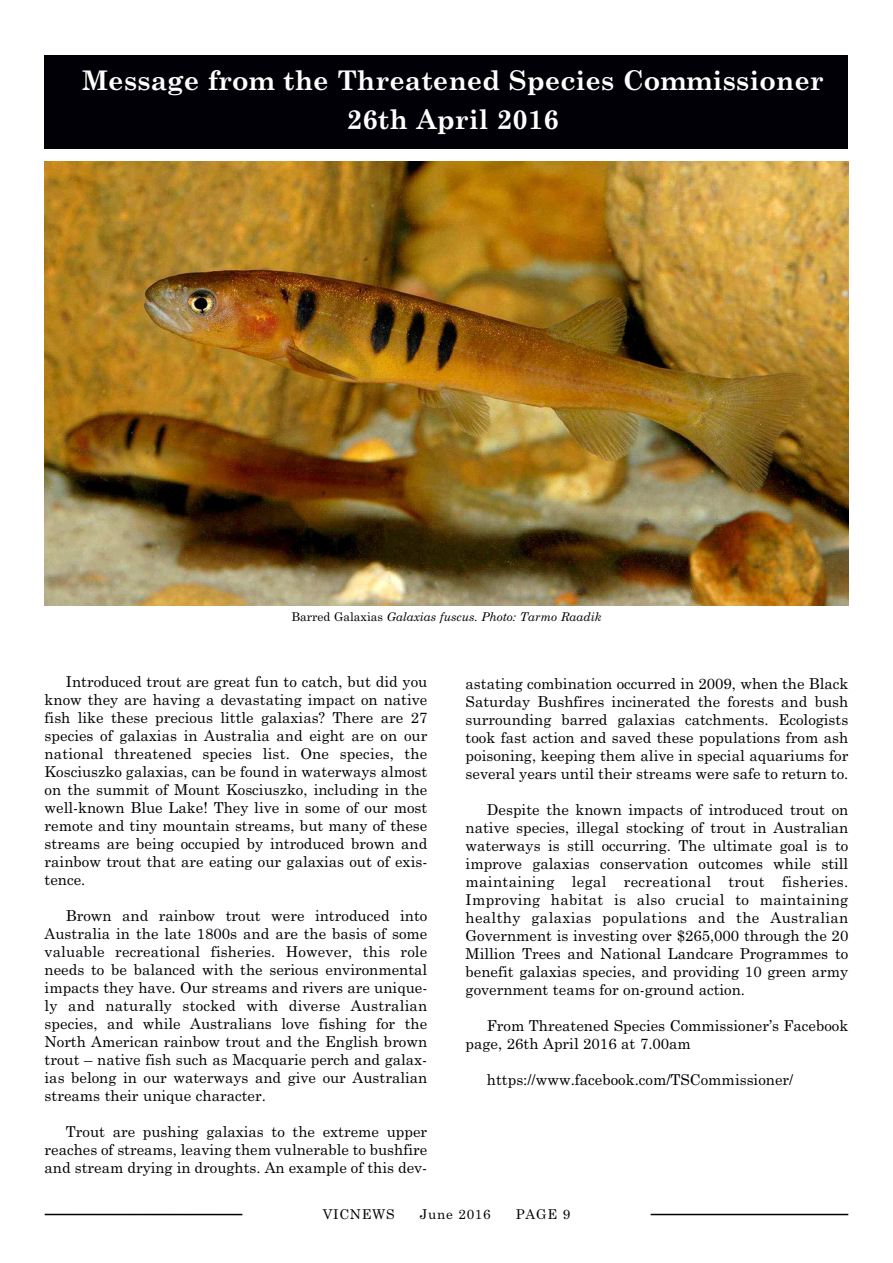
<style>
.page{position:relative;width:893px;height:1263px;background:#fff}
.page>*{position:absolute;margin:0;border:0;box-sizing:border-box;transform-origin:0 0}
.t1{font:700 27px/38.4px "Century Schoolbook";color:#fff;text-align:center}
.t2{font:15px/18px "Century Schoolbook";color:#000006;text-align:justify}
.t3{font:13.5px "Century Schoolbook";letter-spacing:.055em;color:#000006}
.t4{font:italic 12px "Century Schoolbook";color:#000006}
.s1{font-style:normal}
</style>
<div class="page">
<hr style="left:45px;top:1214px;width:197px;height:1px;background:#000006">
<hr style="left:651px;top:1214px;width:197px;height:1px;background:#000006">
<div style="left:45px;top:55px;width:803px;height:94px;background:#000006"></div>
<img style="left:45px;top:162px;width:803px;height:443px">
<h1 class="t1" style="left:82px;top:62px;width:744px">Message from the Threatened Species Commissioner<br>26th April 2016</h1>
<p class="t4" style="left:292px;top:610px;width:311px"><span class="s1">Barred Galaxias</span> Galaxias fuscus. Photo: Tarmo Raadik</p>
<p class="t2" style="left:45px;top:673px;width:384px;text-indent:21px">Introduced trout are great fun to catch, but did you know they are having a devastating impact on native fish like these precious little galaxias? There are 27 species of galaxias in Australia and eight are on our national threatened species list. One species, the Kosciuszko galaxias, can be found in waterways almost on the summit of Mount Kosciuszko, including in the well-known Blue Lake! They live in some of our most remote and tiny mountain streams, but many of these streams are being occupied by introduced brown and rainbow trout that are eating our galaxias out of exis&shy;tence.</p>
<p class="t2" style="left:45px;top:907px;width:384px;text-indent:21px">Brown and rainbow trout were introduced into Australia in the late 1800s and are the basis of some valuable recreational fisheries. However, this role needs to be balanced with the serious environmental impacts they have. Our streams and rivers are unique&shy;ly and naturally stocked with diverse Australian species, and while Australians love fishing for the North American rainbow trout and the English brown trout – native fish such as Macquarie perch and galax&shy;ias belong in our waterways and give our Australian streams their unique character.</p>
<p class="t2" style="left:45px;top:1123px;width:384px;text-indent:21px">Trout are pushing galaxias to the extreme upper reaches of streams, leaving them vulnerable to bushfire and stream drying in droughts. An example of this dev-</p>
<p class="t2" style="left:466px;top:674px;width:384px">astating combination occurred in 2009, when the Black Saturday Bushfires incinerated the forests and bush surrounding barred galaxias catchments. Ecologists took fast action and saved these populations from ash poisoning, keeping them alive in special aquariums for several years until their streams were safe to return to.</p>
<p class="t2" style="left:466px;top:800px;width:384px;text-indent:21px">Despite the known impacts of introduced trout on native species, illegal stocking of trout in Australian waterways is still occurring. The ultimate goal is to improve galaxias conservation outcomes while still maintaining legal recreational trout fisheries.<br>Improving habitat is also crucial to maintaining healthy galaxias populations and the Australian Government is investing over $265,000 through the 20<br>Million Trees and National Landcare Programmes to benefit galaxias species, and providing 10 green army government teams for on-ground action.</p>
<p class="t2" style="left:466px;top:1016px;width:384px;text-indent:21px">From Threatened Species Commissioner’s Facebook page, 26th April 2016 at 7.00am</p>
<p class="t2" style="left:487px;top:1070px;width:308px">https://www.facebook.com/TSCommissioner/</p>
<p class="t3" style="left:323px;top:1206px;width:74px">VICNEWS</p>
<p class="t3" style="left:420px;top:1206px;width:72px">June 2016</p>
<p class="t3" style="left:516px;top:1206px;width:56px">PAGE 9</p>
</div>
